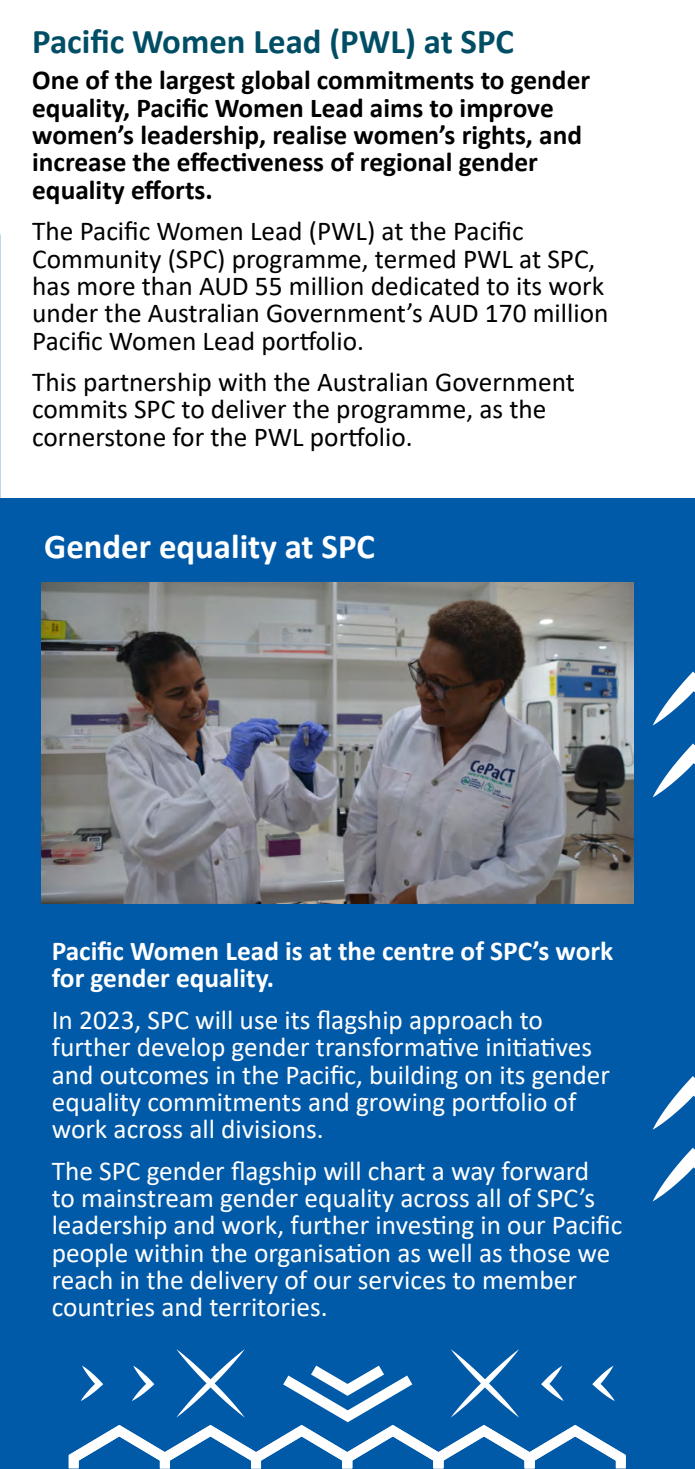
<style>
.page{position:relative;width:695px;height:1469px;background:#fff}
.page>*{position:absolute;margin:0;border:0;box-sizing:border-box;transform-origin:0 0}
.t1{font:700 34.65px "Calibri";color:#004e65}
.t2{font:700 34.65px "Calibri";color:#fff}
.t3{font:27.3px/27.3px "Calibri";color:#fff}
.t4{font:27.3px/27.3px "Calibri";color:#000}
.t5{font:700 27.3px/27.3px "Calibri";color:#000}
.t6{font:700 27.3px/27.3px "Calibri";color:#fff}
</style>
<div class="page">
<div style="left:0;top:498px;width:694px;height:970px;background:#005aa8"></div>
<img style="left:42px;top:582px;width:591px;height:321px">
<svg style="left:653px;top:671px;width:41px;height:54px"></svg>
<svg style="left:653px;top:743px;width:41px;height:54px"></svg>
<svg style="left:69px;top:1349px;width:556px;height:119px"></svg>
<svg style="left:653px;top:1076px;width:41px;height:53px"></svg>
<svg style="left:653px;top:1147px;width:41px;height:54px"></svg>
<p class="t1" style="left:32px;top:17px;width:483px">Pacific Women Lead (PWL) at SPC</p>
<p class="t5" style="left:32px;top:66px;width:559px">One of the largest global commitments to gender equality, Pacific Women Lead aims to improve women’s leadership, realise women’s rights, and increase the effectiveness of regional gender equality efforts.</p>
<p class="t4" style="left:32px;top:217px;width:577px">The Pacific Women Lead (PWL) at the Pacific Community (SPC) programme, termed PWL at SPC, has more than AUD 55 million dedicated to its work under the Australian Government’s AUD 170 million Pacific Women Lead portfolio.</p>
<p class="t4" style="left:32px;top:368px;width:544px">This partnership with the Australian Government commits SPC to deliver the programme, as the cornerstone for the PWL portfolio.</p>
<p class="t2" style="left:44px;top:521px;width:332px">Gender equality at SPC</p>
<p class="t6" style="left:52px;top:937px;width:563px">Pacific Women Lead is at the centre of SPC’s work for gender equality.</p>
<p class="t3" style="left:52px;top:1005px;width:559px">In 2023, SPC will use its flagship approach to further develop gender transformative initiatives and outcomes in the Pacific, building on its gender equality commitments and growing portfolio of work across all divisions.</p>
<p class="t3" style="left:52px;top:1156px;width:572px">The SPC gender flagship will chart a way forward<br>to mainstream gender equality across all of SPC’s leadership and work, further investing in our Pacific people within the organisation as well as those we reach in the delivery of our services to member countries and territories.</p>
</div>
